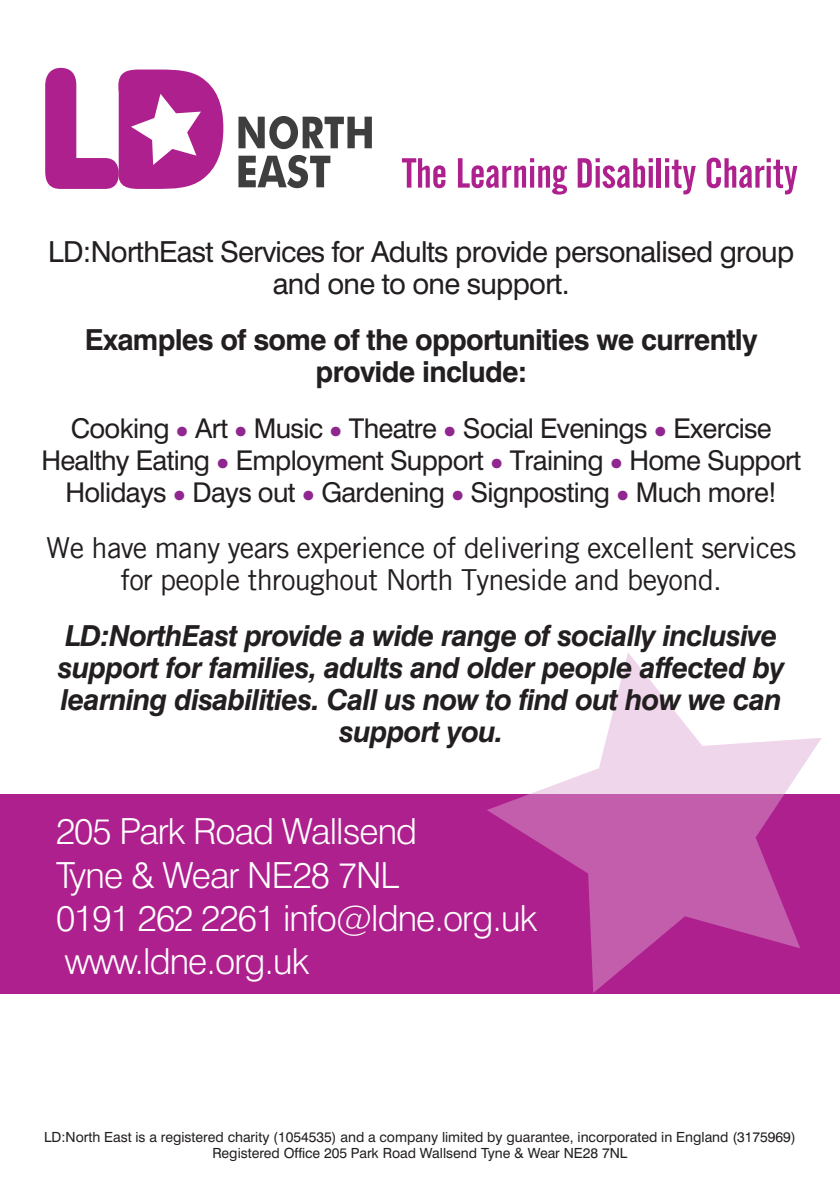
<style>
.page{position:relative;width:840px;height:1191px;background:#fff}
.page>*{position:absolute;margin:0;border:0;box-sizing:border-box;transform-origin:0 0}
.t1{font:300 36px/43.2px "Swiss 721 BT";letter-spacing:-.025em;color:#fff}
.t2{font:italic 700 29px/32px "Swiss 721 BT";letter-spacing:-.025em;color:#231f20;text-align:center}
.t3{font:29px/32px "Trade Gothic LT";letter-spacing:-.025em;color:#231f20;text-align:center}
.t4{font:29px/32px "Swiss 721 BT";letter-spacing:-.025em;color:#231f20;text-align:center}
.t5{font:700 29px/32px "Swiss 721 BT";letter-spacing:-.025em;color:#231f20;text-align:center}
.t6{font:27.2px/32px "Swiss 721 BT";letter-spacing:-.025em;color:#231f20;text-align:center}
.t7{font:14px/16.8px "Swiss 721 BT";color:#231f20;text-align:center}
.s1{font-family:"Newspaper Pi BT";font-size:19.4px;color:#90268f}
</style>
<div class="page">
<svg style="left:238px;top:116px;width:133px;height:33px"></svg>
<svg style="left:238px;top:155px;width:92px;height:33px"></svg>
<svg style="left:402px;top:158px;width:43px;height:30px"></svg>
<svg style="left:457px;top:158px;width:109px;height:36px"></svg>
<svg style="left:577px;top:158px;width:75px;height:30px"></svg>
<hr style="left:656px;top:158px;width:4px;height:30px;background:#ad208e">
<svg style="left:665px;top:158px;width:30px;height:36px"></svg>
<svg style="left:706px;top:158px;width:90px;height:36px"></svg>
<svg style="left:45px;top:68px;width:178px;height:121px"></svg>
<div style="left:0;top:794px;width:839px;height:199px;background:#ad208e"></div>
<svg style="left:487px;top:653px;width:334px;height:340px"></svg>
<p class="t4" style="left:48px;top:235px;width:747px">LD:NorthEast Services for Adults provide personalised group and one to one support.</p>
<p class="t5" style="left:85px;top:323px;width:673px">Examples of some of the opportunities we currently provide include:</p>
<p class="t6" style="left:41px;top:412px;width:760px">Cooking <span class="s1">•</span> Art <span class="s1">•</span> Music <span class="s1">•</span> Theatre <span class="s1">•</span> Social Evenings <span class="s1">•</span> Exercise<br>Healthy Eating <span class="s1">•</span> Employment Support <span class="s1">•</span> Training <span class="s1">•</span> Home Support<br>Holidays <span class="s1">•</span> Days out <span class="s1">•</span> Gardening <span class="s1">•</span> Signposting <span class="s1">•</span> Much more!</p>
<p class="t3" style="left:46px;top:531px;width:751px">We have many years experience of delivering excellent services for people throughout North Tyneside and beyond.</p>
<p class="t2" style="left:58px;top:619px;width:727px">LD:NorthEast provide a wide range of socially inclusive support for families, adults and older people affected by learning disabilities. Call us now to find out how we can support you.</p>
<p class="t1" style="left:56px;top:809px;width:482px">205 Park Road Wallsend<br>Tyne &amp; Wear NE28 7NL<br>0191 262 2261 info@ldne.org.uk www.ldne.org.uk</p>
<p class="t7" style="left:44px;top:1128px;width:752px">LD:North East is a registered charity (1054535) and a company limited by guarantee, incorporated in England (3175969)<br>Registered Office 205 Park Road Wallsend Tyne &amp; Wear NE28 7NL</p>
</div>
